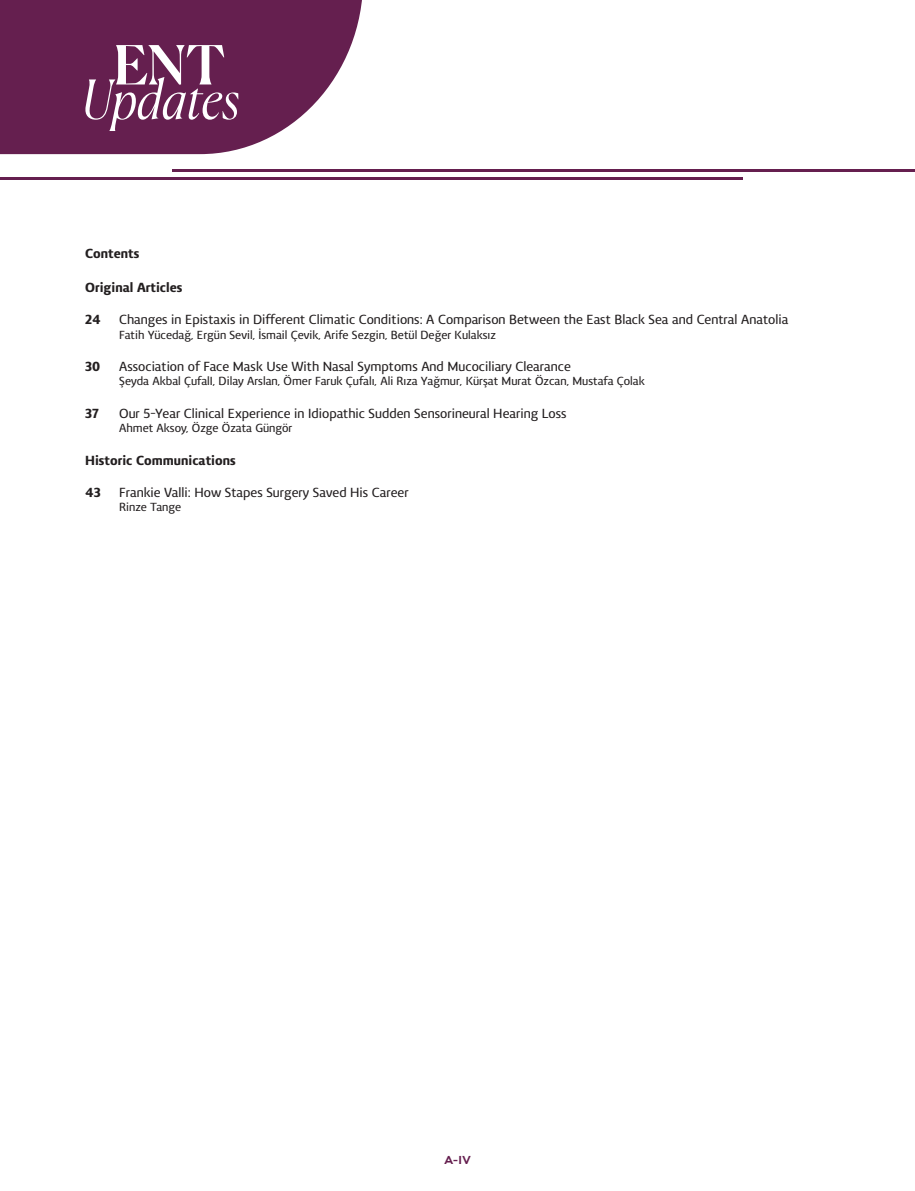
<style>
.page{position:relative;width:915px;height:1191px;background:#fff}
.page>*{position:absolute;margin:0;border:0;box-sizing:border-box;transform-origin:0 0}
.t1{font:italic 300 53.85px "Canela";color:#fff}
.t2{font:500 53.85px "Canela";color:#fff}
.t3{font:600 13.5px "Vitali Neue";color:#231f20}
.t4{font:900 13.5px "Vitali Neue";color:#231f20}
.t5{font:600 12px "Vitali Neue";color:#231f20}
.t6{font:12px "neue Radial A Bold";color:#651f4f}
</style>
<div class="page">
<svg style="left:0;top:0;width:362px;height:154px;fill:#651f4f"></svg>
<hr style="left:0;top:177px;width:742px;height:3px;background:#651f4f">
<hr style="left:172px;top:169px;width:742px;height:3px;background:#651f4f">
<h1 class="t2" style="left:113px;top:23px;width:113px">ENT</h1>
<h1 class="t1" style="left:82px;top:57px;width:159px">Updates</h1>
<p class="t4" style="left:85px;top:245px;width:56px">Contents</p>
<p class="t4" style="left:85px;top:279px;width:99px">Original Articles</p>
<p class="t4" style="left:85px;top:311px;width:17px">24</p>
<p class="t3" style="left:119px;top:312px;width:670px">Changes in Epistaxis in Different Climatic Conditions: A Comparison Between the East Black Sea and Central Anatolia</p>
<p class="t5" style="left:119px;top:327px;width:378px">Fatih Yücedağ, Ergün Sevil, İsmail Çevik, Arife Sezgin, Betül Değer Kulaksız</p>
<p class="t4" style="left:85px;top:358px;width:17px">30</p>
<p class="t3" style="left:119px;top:358px;width:453px">Association of Face Mask Use With Nasal Symptoms And Mucociliary Clearance</p>
<p class="t5" style="left:119px;top:374px;width:527px">Şeyda Akbal ÇufalI, Dilay Arslan, Ömer Faruk Çufalı, Ali Rıza Yağmur, Kürşat Murat Özcan, Mustafa Çolak</p>
<p class="t4" style="left:85px;top:405px;width:15px">37</p>
<p class="t3" style="left:119px;top:405px;width:449px">Our 5-Year Clinical Experience in Idiopathic Sudden Sensorineural Hearing Loss</p>
<p class="t5" style="left:119px;top:421px;width:175px">Ahmet Aksoy, Özge Özata Güngör</p>
<p class="t4" style="left:85px;top:452px;width:152px">Historic Communications</p>
<p class="t4" style="left:85px;top:484px;width:17px">43</p>
<p class="t3" style="left:119px;top:484px;width:291px">Frankie Valli: How Stapes Surgery Saved His Career</p>
<p class="t5" style="left:119px;top:500px;width:64px">Rinze Tange</p>
<p class="t6" style="left:444px;top:1152px;width:28px">A-IV</p>
</div>
